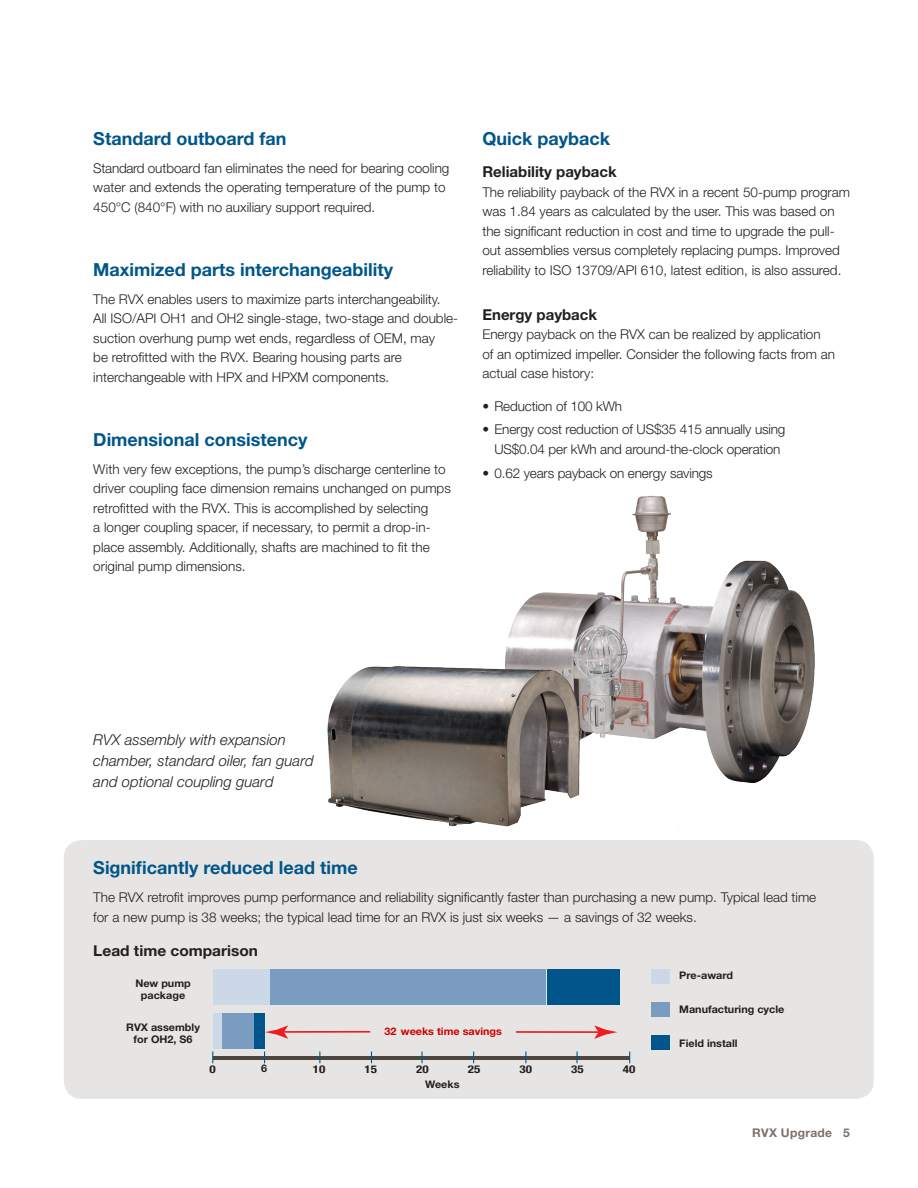
<style>
.page{position:relative;width:918px;height:1188px;background:#fff}
.page>*{position:absolute;margin:0;border:0;box-sizing:border-box;transform-origin:0 0}
.Subhead_Level_1__blu{font:700 18px "Helvetica Neue LT Std";color:#00568a}
.t1{font:italic 300 15px/21px "Helvetica Neue LT Std";color:#231f20}
.Subhead_Level_2__bla{font:700 15px "Helvetica Neue LT Std";color:#231f20}
.Body_copy{font:300 13.5px/19.5px "Helvetica Neue LT Std";color:#231f20}
.t2{font:700 12px "Helvetica Neue LT Std";letter-spacing:.025em;color:#79716c}
.t3{font:700 condensed 10.8px "Helvetica Neue LT Std";color:#231f20;scale:1.22 1}
.t4{font:700 10.5px/12px "Helvetica Neue LT Std";color:#231f20;text-align:center}
.t5{font:700 10.5px "Helvetica Neue LT Std";color:#cd0000}
</style>
<div class="page">
<div style="left:64px;top:840px;width:810px;height:259px;background:#e7e5e3;border-radius:18px"></div>
<div style="left:213px;top:969px;width:57px;height:36px;background:#ccd8e8"></div>
<div style="left:547px;top:969px;width:72px;height:36px;background:#00568a"></div>
<div style="left:270px;top:969px;width:276px;height:36px;background:#799cc0"></div>
<hr style="left:213px;top:1057px;width:417px;height:3px;background:#4d453f">
<div style="left:213px;top:1014px;width:52px;height:35px;background:#ccd8e8"></div>
<div style="left:254px;top:1014px;width:11px;height:35px;background:#00568a"></div>
<div style="left:223px;top:1014px;width:31px;height:35px;background:#799cc0"></div>
<hr style="left:516px;top:1031px;width:86px;height:2px;background:#ee1d23">
<svg style="left:594px;top:1026px;width:23px;height:13px"></svg>
<svg style="left:265px;top:1026px;width:23px;height:13px"></svg>
<hr style="left:283px;top:1031px;width:87px;height:2px;background:#ee1d23">
<div style="left:652px;top:969px;width:18px;height:15px;background:#ccd8e8"></div>
<div style="left:652px;top:1002px;width:18px;height:15px;background:#799cc0"></div>
<div style="left:652px;top:1035px;width:18px;height:15px;background:#00568a"></div>
<img style="left:327px;top:495px;width:488px;height:332px">
<p class="Subhead_Level_1__blu" style="left:93px;top:127px;width:195px">Standard outboard fan</p>
<p class="Body_copy" style="left:93px;top:158px;width:358px">Standard outboard fan eliminates the need for bearing cooling water and extends the operating temperature of the pump to<br>450°C (840°F) with no auxiliary support required.</p>
<p class="Subhead_Level_1__blu" style="left:93px;top:258px;width:301px">Maximized parts interchangeability</p>
<p class="Body_copy" style="left:93px;top:289px;width:366px">The RVX enables users to maximize parts interchangeability.<br>All ISO/API OH1 and OH2 single-stage, two-stage and double&shy;suction overhung pump wet ends, regardless of OEM, may<br>be retrofitted with the RVX. Bearing housing parts are interchangeable with HPX and HPXM components.</p>
<p class="Subhead_Level_1__blu" style="left:93px;top:428px;width:216px">Dimensional consistency</p>
<p class="Body_copy" style="left:93px;top:459px;width:359px">With very few exceptions, the pump’s discharge centerline to driver coupling face dimension remains unchanged on pumps retrofitted with the RVX. This is accomplished by selecting<br>a longer coupling spacer, if necessary, to permit a drop-in&shy;place assembly. Additionally, shafts are machined to fit the original pump dimensions.</p>
<p class="Subhead_Level_1__blu" style="left:482px;top:127px;width:129px">Quick payback</p>
<p class="Subhead_Level_2__bla" style="left:482px;top:163px;width:136px">Reliability payback</p>
<p class="Body_copy" style="left:482px;top:182px;width:369px">The reliability payback of the RVX in a recent 50-pump program was 1.84 years as calculated by the user. This was based on the significant reduction in cost and time to upgrade the pull&shy;out assemblies versus completely replacing pumps. Improved reliability to ISO 13709/API 610, latest edition, is also assured.</p>
<p class="Subhead_Level_2__bla" style="left:482px;top:305px;width:116px">Energy payback</p>
<p class="Body_copy" style="left:482px;top:325px;width:354px">Energy payback on the RVX can be realized by application of an optimized impeller. Consider the following facts from an actual case history:</p>
<p class="Body_copy" style="left:482px;top:396px;width:141px">• Reduction of 100 kWh</p>
<p class="Body_copy" style="left:482px;top:420px;width:305px;text-align:center">• Energy cost reduction of US$35 415 annually using<br>US$0.04 per kWh and around-the-clock operation</p>
<p class="Body_copy" style="left:482px;top:463px;width:232px">• 0.62 years payback on energy savings</p>
<p class="t1" style="left:93px;top:729px;width:222px">RVX assembly with expansion chamber, standard oiler, fan guard and optional coupling guard</p>
<p class="Subhead_Level_1__blu" style="left:93px;top:857px;width:266px">Significantly reduced lead time</p>
<p class="Body_copy" style="left:93px;top:887px;width:725px">The RVX retrofit improves pump performance and reliability significantly faster than purchasing a new pump. Typical lead time for a new pump is 38 weeks; the typical lead time for an RVX is just six weeks — a savings of 32 weeks.</p>
<p class="Subhead_Level_2__bla" style="left:93px;top:941px;width:166px">Lead time comparison</p>
<p class="t4" style="left:135px;top:977px;width:57px">New pump package</p>
<p class="t4" style="left:126px;top:1021px;width:75px">RVX assembly for OH2, S6</p>
<p class="t5" style="left:386px;top:1025px;width:118px">33 weeks time savings</p>
<p class="t4" style="left:425px;top:1078px;width:36px">Weeks</p>
<p class="t5" style="left:385px;top:1024px;width:14px">32</p>
<p class="t4" style="left:261px;top:1062px;width:8px">6</p>
<p class="t3" style="left:209px;top:1062px;width:7px">0</p>
<p class="t3" style="left:261px;top:1062px;width:7px">5</p>
<p class="t3" style="left:313px;top:1062px;width:12px">10</p>
<p class="t3" style="left:364px;top:1062px;width:12px">15</p>
<p class="t3" style="left:416px;top:1062px;width:12px">20</p>
<p class="t3" style="left:468px;top:1062px;width:12px">25</p>
<p class="t3" style="left:519px;top:1062px;width:12px">30</p>
<p class="t3" style="left:571px;top:1062px;width:12px">35</p>
<p class="t3" style="left:623px;top:1062px;width:12px">40</p>
<p class="t4" style="left:679px;top:969px;width:55px">Pre-award</p>
<p class="t4" style="left:679px;top:1003px;width:107px">Manufacturing cycle</p>
<p class="t4" style="left:679px;top:1037px;width:60px">Field install</p>
<p class="t2" style="left:752px;top:1125px;width:99px">RVX Upgrade 5</p>
</div>
